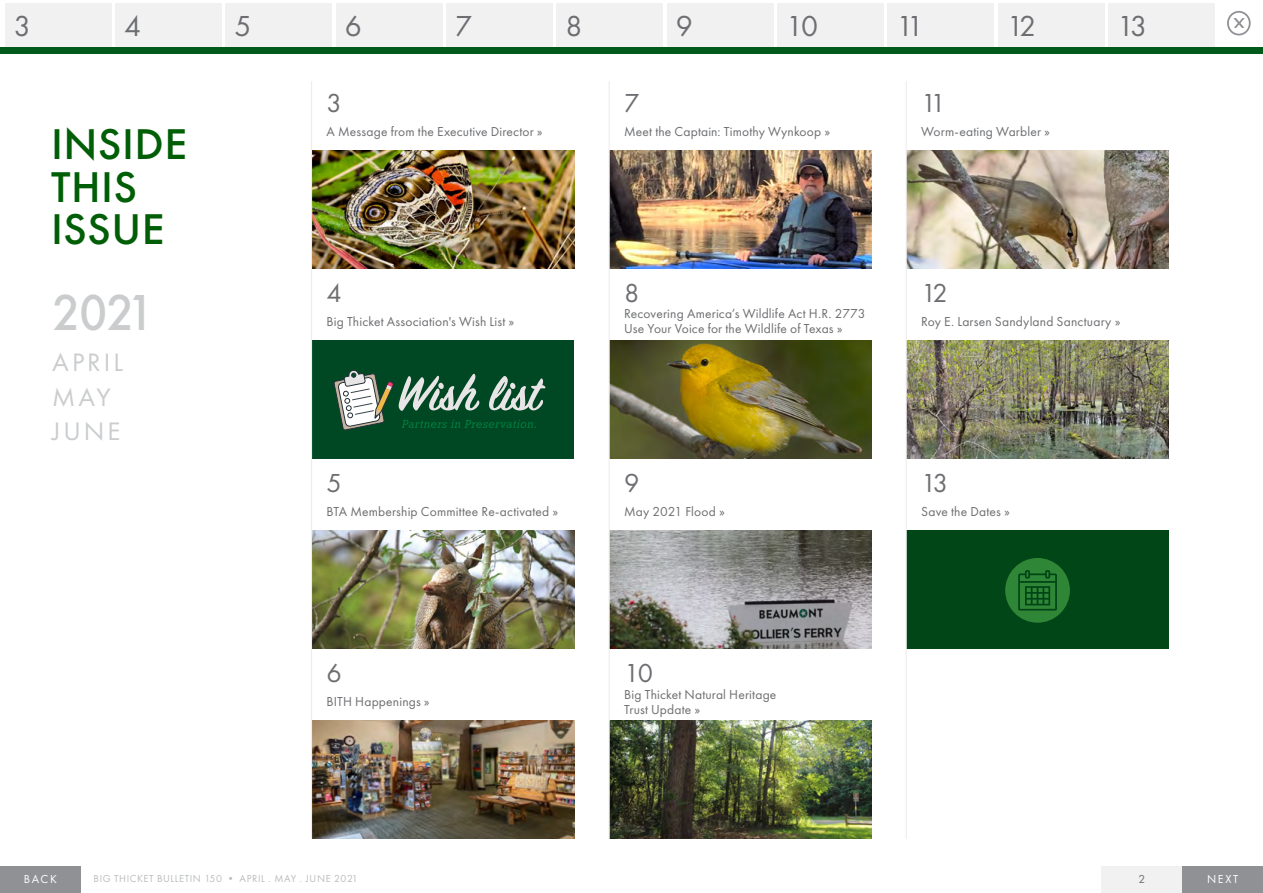
<style>
.page{position:relative;width:1263px;height:893px;background:#fff}
.page>*{position:absolute;margin:0;border:0;box-sizing:border-box;transform-origin:0 0}
.t1{font:500 52.5px "Futura PT";color:#caccce;scale:.95 1}
.t2{font:500 44.7px/42.8px "Futura PT";letter-spacing:.01em;color:#005e06}
.t3{font:30px "Futura PT";letter-spacing:-.145em;color:#6d6e71}
.t4{font:27px "Futura PT";letter-spacing:-.145em;color:#6d6e71}
.t5{font:26.25px/34.5px "Futura PT";letter-spacing:.11em;color:#caccce}
.t6{font:13.5px/15px "Futura PT";letter-spacing:.01em;color:#6d6e71}
.t7{font:12px "Futura PT";letter-spacing:.14em;color:#fff}
.t8{font:12px "Futura PT";color:#6d6e71}
.t9{font:10.5px "Futura PT";letter-spacing:.05em;color:#babcbe}
</style>
<div class="page">
<div style="left:1227px;top:11px;width:23px;height:24px;border:2px solid #8f9194;border-radius:50%"></div>
<svg style="left:1233px;top:18px;width:12px;height:10px"></svg>
<div style="left:1102px;top:866px;width:161px;height:27px;background:#f1f1f2"></div>
<div style="left:0;top:866px;width:81px;height:27px;background:#8f9194"></div>
<div style="left:1182px;top:866px;width:81px;height:27px;background:#8f9194"></div>
<img style="left:312px;top:150px;width:262px;height:118px">
<img style="left:610px;top:150px;width:262px;height:118px">
<img style="left:907px;top:150px;width:262px;height:118px">
<div style="left:312px;top:340px;width:262px;height:118px;background:#004823"></div>
<svg style="left:334px;top:370px;width:212px;height:60px"></svg>
<img style="left:610px;top:340px;width:262px;height:118px">
<img style="left:907px;top:340px;width:262px;height:118px">
<img style="left:312px;top:530px;width:262px;height:118px">
<img style="left:610px;top:530px;width:262px;height:118px">
<div style="left:906px;top:530px;width:263px;height:118px;background:#004616"></div>
<img style="left:312px;top:720px;width:262px;height:119px">
<img style="left:610px;top:720px;width:262px;height:119px">
<hr style="left:311px;top:81px;width:1px;height:758px;background:#ededee">
<hr style="left:609px;top:81px;width:1px;height:758px;background:#ededee">
<hr style="left:906px;top:81px;width:1px;height:758px;background:#ededee">
<svg style="left:1005px;top:558px;width:65px;height:65px;background:#2e8335"></svg>
<svg style="left:1018px;top:570px;width:39px;height:40px"></svg>
<div style="left:5px;top:3px;width:106px;height:47px;background:#f1f1f2"></div>
<div style="left:115px;top:3px;width:107px;height:47px;background:#f1f1f2"></div>
<div style="left:226px;top:3px;width:106px;height:47px;background:#f1f1f2"></div>
<div style="left:336px;top:3px;width:106px;height:47px;background:#f1f1f2"></div>
<div style="left:446px;top:3px;width:107px;height:47px;background:#f1f1f2"></div>
<div style="left:557px;top:3px;width:106px;height:47px;background:#f1f1f2"></div>
<div style="left:667px;top:3px;width:106px;height:47px;background:#f1f1f2"></div>
<div style="left:777px;top:3px;width:107px;height:47px;background:#f1f1f2"></div>
<div style="left:888px;top:3px;width:106px;height:47px;background:#f1f1f2"></div>
<div style="left:998px;top:3px;width:106px;height:47px;background:#f1f1f2"></div>
<div style="left:1108px;top:3px;width:107px;height:47px;background:#f1f1f2"></div>
<div style="left:0;top:48px;width:1263px;height:6px;background:#005a19"></div>
<h3 class="t3" style="left:14px;top:8px;width:19px">3</h3>
<h3 class="t3" style="left:124px;top:8px;width:19px">4</h3>
<h3 class="t3" style="left:234px;top:8px;width:19px">5</h3>
<h3 class="t3" style="left:345px;top:8px;width:19px">6</h3>
<h3 class="t3" style="left:455px;top:8px;width:19px">7</h3>
<h3 class="t3" style="left:565px;top:8px;width:19px">8</h3>
<h3 class="t3" style="left:676px;top:8px;width:19px">9</h3>
<h3 class="t3" style="left:786px;top:8px;width:34px">10</h3>
<h3 class="t3" style="left:896px;top:8px;width:29px">11</h3>
<h3 class="t3" style="left:1007px;top:8px;width:31px">12</h3>
<h3 class="t3" style="left:1117px;top:8px;width:31px">13</h3>
<h2 class="t2" style="left:51px;top:123px;width:137px">INSIDE<br>THIS<br>ISSUE</h2>
<h1 class="t1" style="left:52px;top:281px;width:110px">2021</h1>
<h3 class="t5" style="left:52px;top:345px;width:72px">APRIL<br>MAY<br>JUNE</h3>
<h3 class="t4" style="left:326px;top:87px;width:17px">3</h3>
<h3 class="t4" style="left:624px;top:87px;width:17px">7</h3>
<h3 class="t4" style="left:921px;top:87px;width:26px">11</h3>
<p class="t6" style="left:326px;top:124px;width:218px">A Message from the Executive Director »</p>
<p class="t6" style="left:624px;top:124px;width:207px">Meet the Captain: Timothy Wynkoop »</p>
<p class="t6" style="left:921px;top:124px;width:130px">Worm-eating Warbler »</p>
<h3 class="t4" style="left:326px;top:277px;width:17px">4</h3>
<h3 class="t4" style="left:624px;top:277px;width:17px">8</h3>
<h3 class="t4" style="left:921px;top:277px;width:28px">12</h3>
<p class="t6" style="left:326px;top:314px;width:189px">Big Thicket Association's Wish List »</p>
<p class="t6" style="left:624px;top:306px;width:243px">Recovering America’s Wildlife Act H.R. 2773<br>Use Your Voice for the Wildlife of Texas »</p>
<p class="t6" style="left:921px;top:314px;width:201px">Roy E. Larsen Sandyland Sanctuary »</p>
<h3 class="t4" style="left:326px;top:467px;width:17px">5</h3>
<h3 class="t4" style="left:624px;top:467px;width:17px">9</h3>
<h3 class="t4" style="left:921px;top:467px;width:28px">13</h3>
<p class="t6" style="left:326px;top:504px;width:233px">BTA Membership Committee Re-activated »</p>
<p class="t6" style="left:624px;top:504px;width:102px">May 2021 Flood »</p>
<p class="t6" style="left:921px;top:504px;width:90px">Save the Dates »</p>
<h3 class="t4" style="left:326px;top:657px;width:17px">6</h3>
<h3 class="t4" style="left:624px;top:657px;width:30px">10</h3>
<p class="t6" style="left:326px;top:694px;width:105px">BITH Happenings »</p>
<p class="t6" style="left:624px;top:687px;width:154px">Big Thicket Natural Heritage<br>Trust Update »</p>
<p class="t9" style="left:94px;top:872px;width:266px">BIG THICKET BULLETIN 150 • APRIL . MAY . JUNE 2021</p>
<p class="t7" style="left:24px;top:872px;width:35px">BACK</p>
<p class="t8" style="left:1138px;top:872px;width:8px">2</p>
<p class="t7" style="left:1207px;top:872px;width:33px">NEXT</p>
</div>
